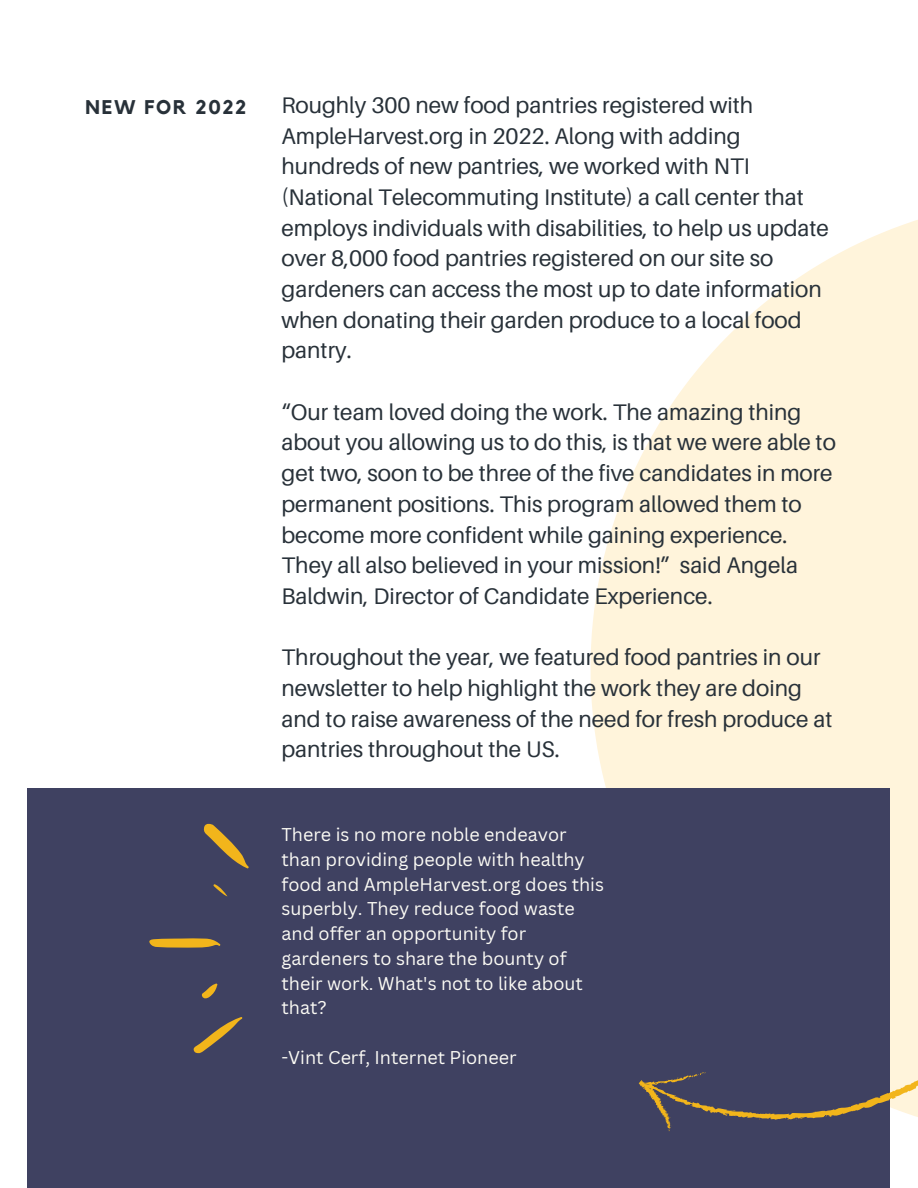
<style>
.page{position:relative;width:918px;height:1188px;background:#fff}
.page>*{position:absolute;margin:0;border:0;box-sizing:border-box;transform-origin:0 0}
.t1{font:22.5px/30.8px "Aileron";color:#283139}
.t2{font:700 19.8px "Kollektif";letter-spacing:.085em;color:#283139}
.t3{font:18px/24.8px "Canva Sans";color:#fcfbf5}
</style>
<div class="page">
<svg style="left:591px;top:220px;width:327px;height:778px;fill:#fff4db"></svg>
<div style="left:28px;top:788px;width:862px;height:400px;background:#3f4161"></div>
<svg style="left:639px;top:998px;width:279px;height:133px"></svg>
<svg style="left:203px;top:824px;width:46px;height:45px"></svg>
<svg style="left:149px;top:938px;width:72px;height:10px"></svg>
<svg style="left:193px;top:1017px;width:50px;height:36px"></svg>
<svg style="left:202px;top:983px;width:16px;height:15px"></svg>
<svg style="left:213px;top:884px;width:14px;height:12px"></svg>
<p class="t2" style="left:86px;top:95px;width:162px">NEW FOR 2022</p>
<p class="t1" style="left:281px;top:90px;width:549px">Roughly 300 new food pantries registered with AmpleHarvest.org in 2022. Along with adding hundreds of new pantries, we worked with NTI (National Telecommuting Institute) a call center that employs individuals with disabilities, to help us update over 8,000 food pantries registered on our site so gardeners can access the most up to date information when donating their garden produce to a local food pantry.</p>
<p class="t1" style="left:281px;top:397px;width:556px">“Our team loved doing the work. The amazing thing about you allowing us to do this, is that we were able to get two, soon to be three of the five candidates in more permanent positions. This program allowed them to become more confident while gaining experience.<br>They all also believed in your mission!” said Angela Baldwin, Director of Candidate Experience.</p>
<p class="t1" style="left:281px;top:642px;width:553px">Throughout the year, we featured food pantries in our newsletter to help highlight the work they are doing and to raise awareness of the need for fresh produce at pantries throughout the US.</p>
<p class="t3" style="left:281px;top:822px;width:324px">There is no more noble endeavor than providing people with healthy food and AmpleHarvest.org does this superbly. They reduce food waste and offer an opportunity for gardeners to share the bounty of their work. What's not to like about that?</p>
<p class="t3" style="left:281px;top:1045px;width:237px">-Vint Cerf, Internet Pioneer</p>
</div>
